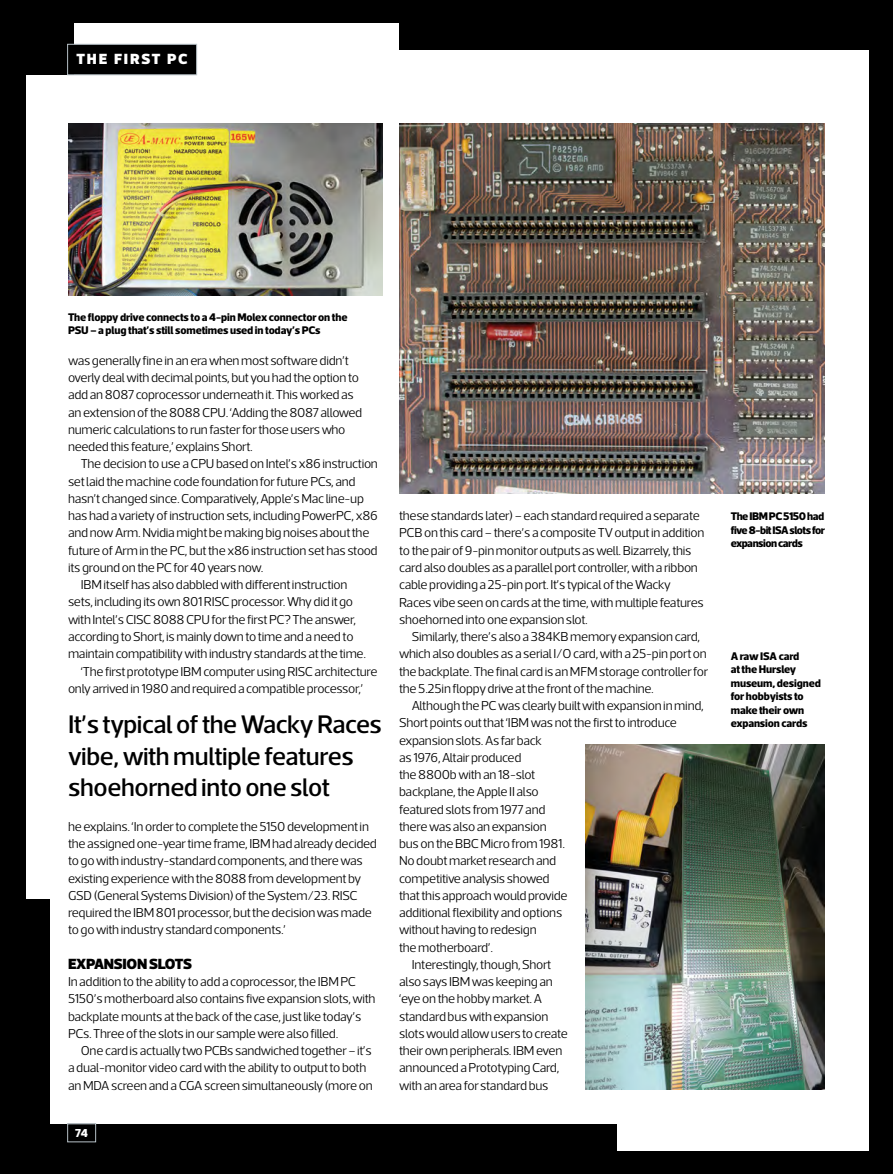
<style>
.page{position:relative;width:893px;height:1174px;background:#fff}
.page>*{position:absolute;margin:0;border:0;box-sizing:border-box;transform-origin:0 0}
.t1{font:500 25.8px/31.5px "Acto";letter-spacing:-.015em;color:#000}
.t2{font:900 15px "Acto";letter-spacing:-.02em;color:#000}
.t3{font:900 15px "Acto";letter-spacing:.115em;color:#fff}
.t4{font:300 13.2px/17.2px "Acto";letter-spacing:-.02em;color:#000}
.t5{font:800 11.7px "Acto";color:#fff}
.t6{font:800 11.25px/13.5px "Acto";letter-spacing:-.015em;color:#000}
</style>
<div class="page">
<div style="left:869px;top:0;width:24px;height:1174px;background:#000"></div>
<div style="left:0;top:0;width:893px;height:23px;background:#000"></div>
<div style="left:0;top:1150px;width:893px;height:24px;background:#000"></div>
<div style="left:0;top:0;width:26px;height:1174px;background:#000"></div>
<img style="left:68px;top:123px;width:314px;height:173px">
<img style="left:399px;top:123px;width:426px;height:370px">
<img style="left:585px;top:744px;width:240px;height:345px">
<div style="left:399px;top:0;width:494px;height:50px;background:#000"></div>
<div style="left:0;top:1124px;width:617px;height:50px;background:#000"></div>
<div style="left:0;top:900px;width:50px;height:274px;background:#000"></div>
<div style="left:0;top:0;width:74px;height:74px;background:#000"></div>
<svg style="left:67px;top:44px;width:130px;height:32px;background:#121314"></svg>
<svg style="left:67px;top:1123px;width:29px;height:19px"></svg>
<p class="t3" style="left:76px;top:50px;width:113px">THE FIRST PC</p>
<p class="t6" style="left:68px;top:310px;width:281px">The floppy drive connects to a 4-pin Molex connector on the<br>PSU – a plug that’s still sometimes used in today’s PCs</p>
<p class="t4" style="left:68px;top:352px;width:296px">was generally fine in an era when most software didn’t overly deal with decimal points, but you had the option to add an 8087 coprocessor underneath it. This worked as an extension of the 8088 CPU. ‘Adding the 8087 allowed numeric calculations to run faster for those users who needed this feature,’ explains Short.</p>
<p class="t4" style="left:81px;top:455px;width:299px">The decision to use a CPU based on Intel’s x86 instruction</p>
<p class="t4" style="left:68px;top:472px;width:289px">set laid the machine code foundation for future PCs, and</p>
<p class="t4" style="left:68px;top:490px;width:298px">hasn’t changed since. Comparatively, Apple’s Mac line-up</p>
<p class="t4" style="left:68px;top:507px;width:311px">has had a variety of instruction sets, including PowerPC, x86</p>
<p class="t4" style="left:68px;top:524px;width:303px">and now Arm. Nvidia might be making big noises about the</p>
<p class="t4" style="left:68px;top:541px;width:311px">future of Arm in the PC, but the x86 instruction set has stood</p>
<p class="t4" style="left:68px;top:559px;width:197px">its ground on the PC for 40 years now.</p>
<p class="t4" style="left:81px;top:576px;width:268px">IBM itself has also dabbled with different instruction</p>
<p class="t4" style="left:68px;top:593px;width:287px">sets, including its own 801 RISC processor. Why did it go</p>
<p class="t4" style="left:68px;top:610px;width:290px">with Intel’s CISC 8088 CPU for the first PC? The answer,</p>
<p class="t4" style="left:68px;top:628px;width:287px">according to Short, is mainly down to time and a need to</p>
<p class="t4" style="left:68px;top:645px;width:300px">maintain compatibility with industry standards at the time.</p>
<p class="t4" style="left:81px;top:662px;width:298px">‘The first prototype IBM computer using RISC architecture</p>
<p class="t4" style="left:68px;top:679px;width:297px">only arrived in 1980 and required a compatible processor,’</p>
<h1 class="t1" style="left:68px;top:708px;width:315px">It’s typical of the Wacky Races vibe, with multiple features shoehorned into one slot</h1>
<p class="t4" style="left:68px;top:817px;width:310px">he explains. ‘In order to complete the 5150 development in the assigned one-year time frame, IBM had already decided to go with industry-standard components, and there was existing experience with the 8088 from development by GSD (General Systems Division) of the System/23. RISC required the IBM 801 processor, but the decision was made to go with industry standard components.’</p>
<p class="t2" style="left:68px;top:954px;width:125px">EXPANSION SLOTS</p>
<p class="t4" style="left:68px;top:973px;width:309px">In addition to the ability to add a coprocessor, the IBM PC 5150’s motherboard also contains five expansion slots, with backplate mounts at the back of the case, just like today’s PCs. Three of the slots in our sample were also filled.</p>
<p class="t4" style="left:68px;top:1042px;width:306px;text-indent:13px">One card is actually two PCBs sandwiched together – it’s a dual-monitor video card with the ability to output to both an MDA screen and a CGA screen simultaneously (more on</p>
<p class="t5" style="left:75px;top:1126px;width:14px">74</p>
<p class="t4" style="left:399px;top:507px;width:307px">these standards later) – each standard required a separate PCB on this card – there’s a composite TV output in addition to the pair of 9-pin monitor outputs as well. Bizarrely, this card also doubles as a parallel port controller, with a ribbon cable providing a 25-pin port. It’s typical of the Wacky Races vibe seen on cards at the time, with multiple features shoehorned into one expansion slot.</p>
<p class="t4" style="left:399px;top:628px;width:311px;text-indent:13px">Similarly, there’s also a 384KB memory expansion card, which also doubles as a serial I/O card, with a 25-pin port on the backplate. The final card is an MFM storage controller for the 5.25in floppy drive at the front of the machine.</p>
<p class="t4" style="left:412px;top:697px;width:293px">Although the PC was clearly built with expansion in mind,</p>
<p class="t4" style="left:399px;top:714px;width:279px">Short points out that ‘IBM was not the first to introduce</p>
<p class="t4" style="left:399px;top:731px;width:144px">expansion slots. As far back</p>
<p class="t4" style="left:399px;top:748px;width:124px">as 1976, Altair produced</p>
<p class="t4" style="left:399px;top:765px;width:138px">the 8800b with an 18-slot</p>
<p class="t4" style="left:399px;top:783px;width:141px">backplane, the Apple II also</p>
<p class="t4" style="left:399px;top:800px;width:148px">featured slots from 1977 and</p>
<p class="t4" style="left:399px;top:817px;width:149px">there was also an expansion</p>
<p class="t4" style="left:399px;top:834px;width:167px">bus on the BBC Micro from 1981.</p>
<p class="t4" style="left:399px;top:852px;width:159px">No doubt market research and</p>
<p class="t4" style="left:399px;top:869px;width:152px">competitive analysis showed</p>
<p class="t4" style="left:399px;top:886px;width:170px">that this approach would provide</p>
<p class="t4" style="left:399px;top:903px;width:165px">additional flexibility and options</p>
<p class="t4" style="left:399px;top:921px;width:139px">without having to redesign</p>
<p class="t4" style="left:399px;top:938px;width:95px">the motherboard’.</p>
<p class="t4" style="left:412px;top:955px;width:141px">Interestingly, though, Short</p>
<p class="t4" style="left:399px;top:972px;width:155px">also says IBM was keeping an</p>
<p class="t4" style="left:399px;top:990px;width:145px">‘eye on the hobby market. A</p>
<p class="t4" style="left:399px;top:1007px;width:151px">standard bus with expansion</p>
<p class="t4" style="left:399px;top:1024px;width:170px">slots would allow users to create</p>
<p class="t4" style="left:399px;top:1041px;width:165px">their own peripherals. IBM even</p>
<p class="t4" style="left:399px;top:1059px;width:162px">announced a Prototyping Card,</p>
<p class="t4" style="left:399px;top:1076px;width:151px">with an area for standard bus</p>
<p class="t6" style="left:731px;top:509px;width:96px;text-align:justify">The IBM PC 5150 had five 8-bit ISA slots for expansion cards</p>
<p class="t6" style="left:731px;top:649px;width:92px">A raw ISA card<br>at the Hursley museum, designed for hobbyists to make their own expansion cards</p>
</div>
